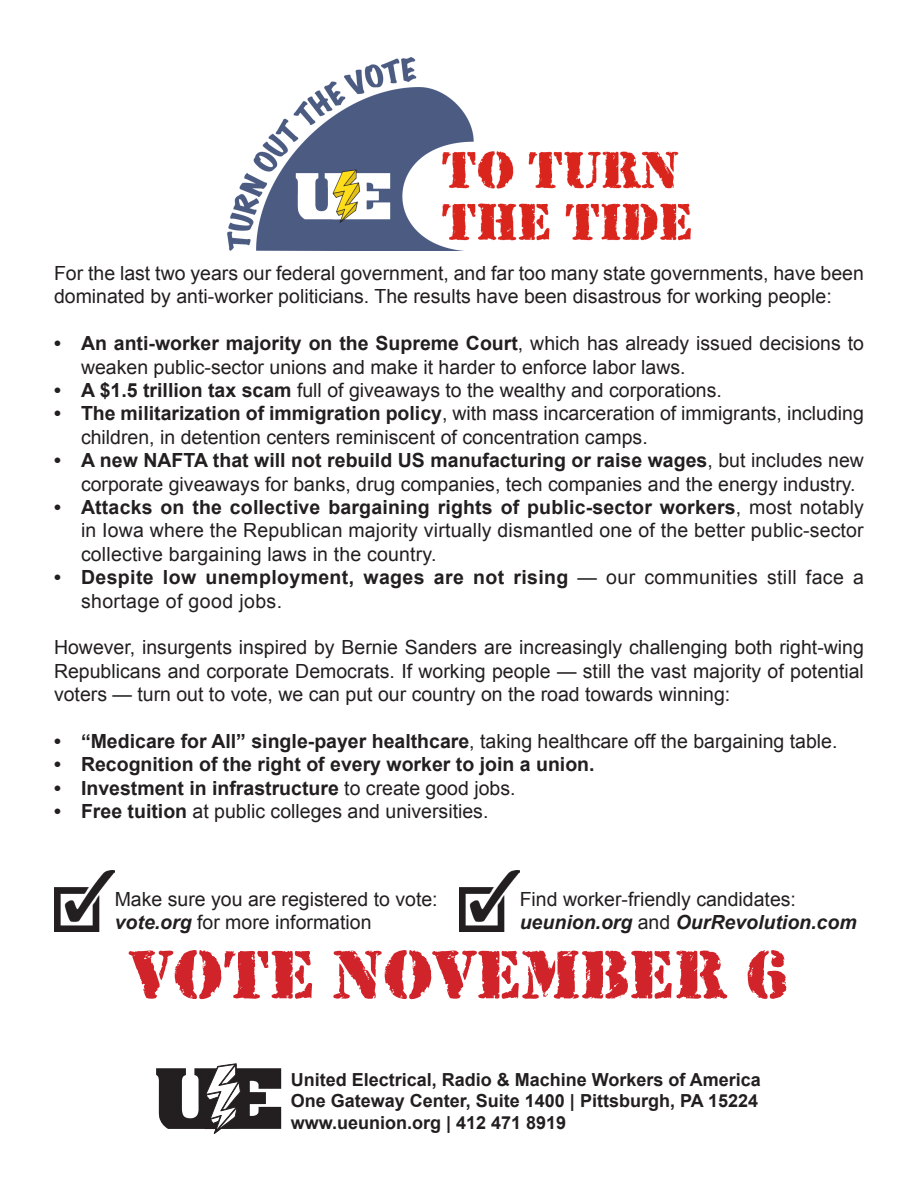
<style>
.page{position:relative;width:918px;height:1188px;background:#fff}
.page>*{position:absolute;margin:0;border:0;box-sizing:border-box;transform-origin:0 0}
.t1{font:72px "Rubber Stamp Let Plain";color:#d1232a}
.t2{font:19.5px/23.4px "Arial";color:#231f20}
.t3{font:700 19.5px "Arial";color:#231f20}
.t4{font:19.5px/23.4px "Arial";letter-spacing:.02em;color:#231f20}
.t5{font:italic 700 19.5px "Arial";color:#231f20}
.t6{font:700 18px "Arial";color:#231f20}
.s1{font-weight:700}
.s2{font-weight:400}
.s3{font-weight:400;font-style:normal}
.s4{font-weight:700;font-style:italic}
</style>
<div class="page">
<svg style="left:156px;top:1063px;width:125px;height:71px"></svg>
<img style="left:227px;top:58px;width:464px;height:193px">
<img style="left:54px;top:870px;width:61px;height:62px">
<img style="left:459px;top:870px;width:61px;height:62px">
<p class="t2" style="left:54px;top:262px;width:811px">For the last two years our federal government, and far too many state governments, have been dominated by anti-worker politicians. The results have been disastrous for working people:</p>
<p class="t2" style="left:81px;top:332px;width:784px;text-indent:-27px"><span class="s1">• An anti-worker majority on the Supreme Court</span>, which has already issued decisions to weaken public-sector unions and make it harder to enforce labor laws.</p>
<p class="t2" style="left:54px;top:379px;width:669px"><span class="s1">• A $1.5 trillion tax scam</span> full of giveaways to the wealthy and corporations.</p>
<p class="t2" style="left:81px;top:402px;width:784px;text-indent:-27px"><span class="s1">• The militarization of immigration policy</span>, with mass incarceration of immigrants, including children, in detention centers reminiscent of concentration camps.</p>
<p class="t2" style="left:81px;top:449px;width:784px;text-indent:-27px"><span class="s1">• A new NAFTA that will not rebuild US manufacturing or raise wages</span>, but includes new corporate giveaways for banks, drug companies, tech companies and the energy industry.</p>
<p class="t2" style="left:81px;top:496px;width:784px;text-align:justify;text-indent:-27px"><span class="s1">• Attacks on the collective bargaining rights of public-sector workers</span>, most notably in Iowa where the Republican majority virtually dismantled one of the better public-sector collective bargaining laws in the country.</p>
<p class="t4" style="left:81px;top:566px;width:784px;text-indent:-27px"><span class="s1">• Despite low unemployment, wages are not rising</span> — our communities still face a shortage of good jobs.</p>
<p class="t2" style="left:54px;top:636px;width:811px;text-align:justify">However, insurgents inspired by Bernie Sanders are increasingly challenging both right-wing Republicans and corporate Democrats. If working people — still the vast majority of potential voters — turn out to vote, we can put our country on the road towards winning:</p>
<p class="t3" style="left:54px;top:728px;width:785px">• “Medicare for All” single-payer healthcare<span class="s2">, taking healthcare off the bargaining table.</span></p>
<p class="t3" style="left:54px;top:752px;width:542px">• Recognition of the right of every worker to join a union.</p>
<p class="t3" style="left:54px;top:775px;width:463px">• Investment in infrastructure <span class="s2">to create good jobs.</span></p>
<p class="t2" style="left:54px;top:800px;width:436px"><span class="s1">• Free tuition</span> at public colleges and universities.</p>
<p class="t2" style="left:520px;top:887px;width:278px">Find worker-friendly candidates:</p>
<p class="t5" style="left:520px;top:909px;width:338px">ueunion.org <span class="s3">and</span> OurRevolution.com</p>
<p class="t2" style="left:115px;top:887px;width:324px">Make sure you are registered to vote:</p>
<p class="t2" style="left:115px;top:911px;width:258px"><span class="s4">vote.org</span> for more information</p>
<p class="t1" style="left:129px;top:933px;width:662px">VOTE NOVEMBER 6</p>
<p class="t6" style="left:291px;top:1067px;width:472px">United Electrical, Radio &amp; Machine Workers of America</p>
<p class="t6" style="left:291px;top:1089px;width:469px">One Gateway Center, Suite 1400 | Pittsburgh, PA 15224</p>
<p class="t6" style="left:291px;top:1111px;width:277px">www.ueunion.org | 412 471 8919</p>
</div>
